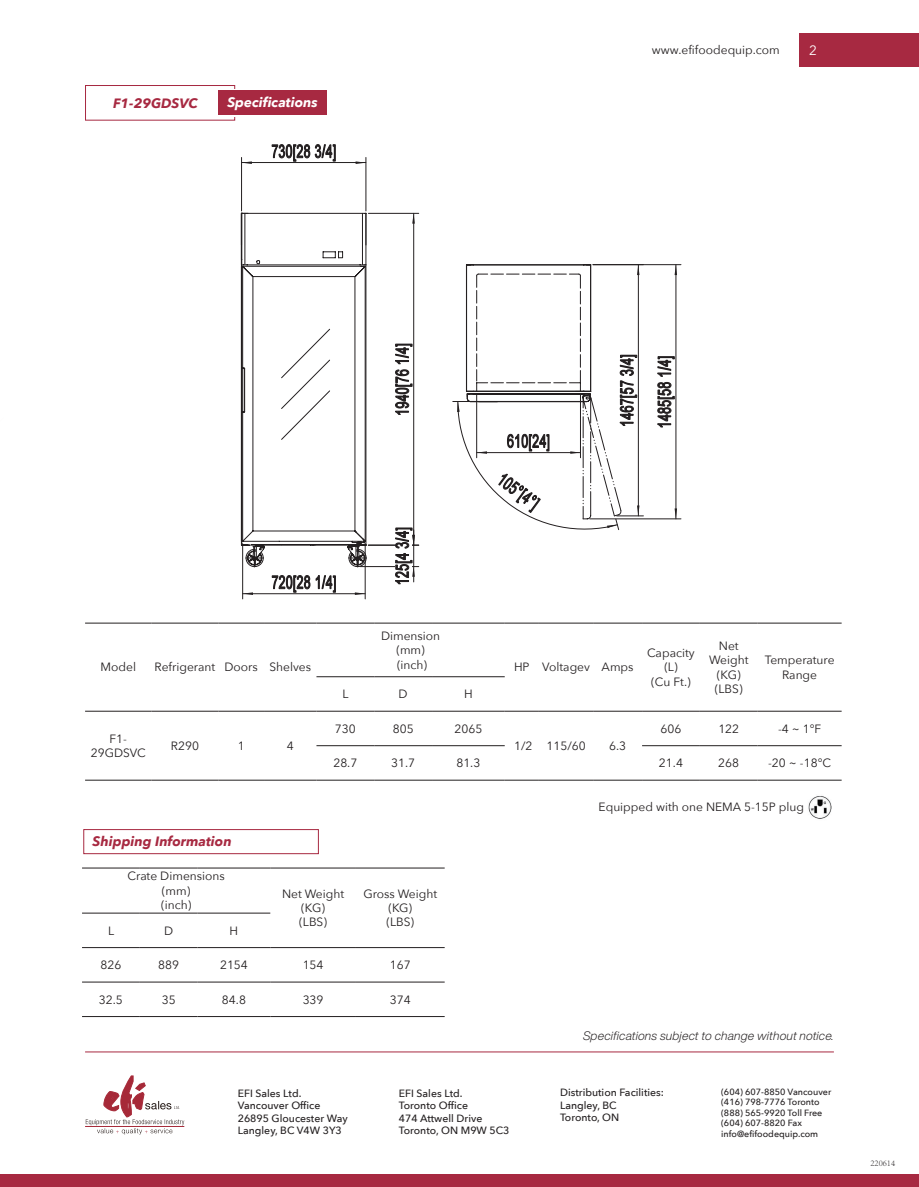
<style>
.page{position:relative;width:919px;height:1187px;background:#fff}
.page>*{position:absolute;margin:0;border:0;box-sizing:border-box;transform-origin:0 0}
.t1{font:italic 700 13.5px "Avenir Next";color:#a72941}
.t2{font:italic 700 13.5px "Avenir Next";color:#fff}
.t3{font:13.5px "Avenir Next";color:#fff}
.t4{font:12px/14.4px "Avenir Next";color:#231f20;text-align:center}
.t5{font:italic 300 12px "Helvetica Now Display";letter-spacing:.02em;color:#231f20}
.t6{font:500 10.5px/12.6px "Avenir Next";color:#231f20}
.t7{font:500 9px/10.5px "Avenir Next";color:#231f20}
.t8{font:300 9px "Adobe Song Std";color:#231f20}
</style>
<div class="page">
<div style="left:0;top:1174px;width:918px;height:12px;background:#a72941"></div>
<hr style="left:85px;top:1051px;width:748px;height:1px;background:#a72941">
<div style="left:799px;top:33px;width:119px;height:34px;background:#a72941"></div>
<div style="left:85px;top:85px;width:150px;height:36px;border:1px solid #a72941"></div>
<div style="left:87px;top:89px;width:162px;height:27px;background:#fff"></div>
<div style="left:218px;top:91px;width:109px;height:24px;background:#a72941"></div>
<hr style="left:85px;top:622px;width:66px;height:1px;background:#231f20">
<hr style="left:151px;top:622px;width:67px;height:1px;background:#231f20">
<hr style="left:218px;top:622px;width:46px;height:1px;background:#231f20">
<hr style="left:264px;top:622px;width:52px;height:1px;background:#231f20">
<hr style="left:316px;top:622px;width:58px;height:1px;background:#231f20">
<hr style="left:374px;top:622px;width:58px;height:1px;background:#231f20">
<hr style="left:432px;top:622px;width:72px;height:1px;background:#231f20">
<hr style="left:504px;top:622px;width:35px;height:1px;background:#231f20">
<hr style="left:539px;top:622px;width:54px;height:1px;background:#231f20">
<hr style="left:593px;top:622px;width:49px;height:1px;background:#231f20">
<hr style="left:642px;top:622px;width:57px;height:1px;background:#231f20">
<hr style="left:699px;top:622px;width:58px;height:1px;background:#231f20">
<hr style="left:757px;top:622px;width:84px;height:1px;background:#231f20">
<hr style="left:316px;top:676px;width:58px;height:1px;background:#231f20">
<hr style="left:374px;top:676px;width:58px;height:1px;background:#231f20">
<hr style="left:432px;top:676px;width:72px;height:1px;background:#231f20">
<hr style="left:85px;top:711px;width:66px;height:1px;background:#231f20">
<hr style="left:151px;top:711px;width:67px;height:1px;background:#231f20">
<hr style="left:218px;top:711px;width:46px;height:1px;background:#231f20">
<hr style="left:264px;top:711px;width:52px;height:1px;background:#231f20">
<hr style="left:316px;top:711px;width:58px;height:1px;background:#231f20">
<hr style="left:374px;top:711px;width:58px;height:1px;background:#231f20">
<hr style="left:432px;top:711px;width:72px;height:1px;background:#231f20">
<hr style="left:504px;top:711px;width:35px;height:1px;background:#231f20">
<hr style="left:539px;top:711px;width:54px;height:1px;background:#231f20">
<hr style="left:593px;top:711px;width:49px;height:1px;background:#231f20">
<hr style="left:642px;top:711px;width:57px;height:1px;background:#231f20">
<hr style="left:699px;top:711px;width:58px;height:1px;background:#231f20">
<hr style="left:757px;top:711px;width:84px;height:1px;background:#231f20">
<hr style="left:316px;top:745px;width:58px;height:1px;background:#231f20">
<hr style="left:374px;top:745px;width:58px;height:1px;background:#231f20">
<hr style="left:432px;top:745px;width:72px;height:1px;background:#231f20">
<hr style="left:642px;top:745px;width:57px;height:1px;background:#231f20">
<hr style="left:699px;top:745px;width:58px;height:1px;background:#231f20">
<hr style="left:757px;top:745px;width:84px;height:1px;background:#231f20">
<hr style="left:85px;top:779px;width:66px;height:1px;background:#231f20">
<hr style="left:151px;top:779px;width:67px;height:1px;background:#231f20">
<hr style="left:218px;top:779px;width:46px;height:1px;background:#231f20">
<hr style="left:264px;top:779px;width:52px;height:1px;background:#231f20">
<hr style="left:316px;top:779px;width:58px;height:1px;background:#231f20">
<hr style="left:374px;top:779px;width:58px;height:1px;background:#231f20">
<hr style="left:432px;top:779px;width:72px;height:1px;background:#231f20">
<hr style="left:504px;top:779px;width:35px;height:1px;background:#231f20">
<hr style="left:539px;top:779px;width:54px;height:1px;background:#231f20">
<hr style="left:593px;top:779px;width:49px;height:1px;background:#231f20">
<hr style="left:642px;top:779px;width:57px;height:1px;background:#231f20">
<hr style="left:699px;top:779px;width:58px;height:1px;background:#231f20">
<hr style="left:757px;top:779px;width:84px;height:1px;background:#231f20">
<svg style="left:242px;top:161px;width:10px;height:3px"></svg>
<hr style="left:241px;top:157px;width:1px;height:54px;background:#231f20">
<svg style="left:272px;top:144px;width:60px;height:18px"></svg>
<svg style="left:332px;top:144px;width:87px;height:69px"></svg>
<hr style="left:589px;top:518px;width:92px;height:1px;background:#231f20">
<hr style="left:593px;top:264px;width:88px;height:1px;background:#231f20">
<svg style="left:541px;top:264px;width:136px;height:256px"></svg>
<svg style="left:415px;top:213px;width:126px;height:116px"></svg>
<hr style="left:242px;top:543px;width:1px;height:56px;background:#231f20">
<hr style="left:365px;top:543px;width:1px;height:56px;background:#231f20">
<svg style="left:241px;top:213px;width:174px;height:382px"></svg>
<svg style="left:281px;top:329px;width:340px;height:263px"></svg>
<hr style="left:85px;top:1126px;width:99px;height:1px;background:#a62938">
<svg style="left:86px;top:1075px;width:98px;height:59px"></svg>
<hr style="left:82px;top:867px;width:58px;height:1px;background:#231f20">
<hr style="left:140px;top:867px;width:57px;height:1px;background:#231f20">
<hr style="left:197px;top:867px;width:73px;height:1px;background:#231f20">
<hr style="left:270px;top:867px;width:86px;height:1px;background:#231f20">
<hr style="left:356px;top:867px;width:88px;height:1px;background:#231f20">
<hr style="left:82px;top:912px;width:58px;height:1px;background:#231f20">
<hr style="left:140px;top:912px;width:57px;height:1px;background:#231f20">
<hr style="left:197px;top:912px;width:73px;height:1px;background:#231f20">
<hr style="left:82px;top:947px;width:58px;height:1px;background:#231f20">
<hr style="left:140px;top:947px;width:57px;height:1px;background:#231f20">
<hr style="left:197px;top:947px;width:73px;height:1px;background:#231f20">
<hr style="left:270px;top:947px;width:86px;height:1px;background:#231f20">
<hr style="left:356px;top:947px;width:88px;height:1px;background:#231f20">
<hr style="left:82px;top:981px;width:58px;height:1px;background:#231f20">
<hr style="left:140px;top:981px;width:57px;height:1px;background:#231f20">
<hr style="left:197px;top:981px;width:73px;height:1px;background:#231f20">
<hr style="left:270px;top:981px;width:86px;height:1px;background:#231f20">
<hr style="left:356px;top:981px;width:88px;height:1px;background:#231f20">
<hr style="left:82px;top:1016px;width:58px;height:1px;background:#231f20">
<hr style="left:140px;top:1016px;width:57px;height:1px;background:#231f20">
<hr style="left:197px;top:1016px;width:73px;height:1px;background:#231f20">
<hr style="left:270px;top:1016px;width:86px;height:1px;background:#231f20">
<hr style="left:356px;top:1016px;width:88px;height:1px;background:#231f20">
<div style="left:83px;top:829px;width:236px;height:25px;background:#fff;border:1px solid #a72941"></div>
<img style="left:808px;top:796px;width:24px;height:23px">
<p class="t1" style="left:113px;top:91px;width:86px">F1-29GDSVC</p>
<p class="t2" style="left:227px;top:91px;width:92px">Specifications</p>
<p class="t4" style="left:652px;top:42px;width:129px">www.efifoodequip.com</p>
<p class="t3" style="left:809px;top:38px;width:9px">2</p>
<p class="t4" style="left:100px;top:659px;width:37px">Model</p>
<p class="t4" style="left:155px;top:659px;width:158px">Refrigerant Doors Shelves</p>
<p class="t4" style="left:91px;top:730px;width:56px">F1-<br>29GDSVC</p>
<p class="t4" style="left:171px;top:738px;width:30px">R290</p>
<p class="t4" style="left:238px;top:738px;width:8px">1</p>
<p class="t4" style="left:287px;top:738px;width:8px">4</p>
<p class="t1" style="left:93px;top:830px;width:140px">Shipping Information</p>
<p class="t4" style="left:381px;top:628px;width:61px">Dimension (mm) (inch)</p>
<p class="t4" style="left:342px;top:686px;width:8px">L</p>
<p class="t4" style="left:398px;top:686px;width:11px">D</p>
<p class="t4" style="left:464px;top:686px;width:10px">H</p>
<p class="t4" style="left:335px;top:720px;width:22px">730</p>
<p class="t4" style="left:392px;top:720px;width:22px">805</p>
<p class="t4" style="left:454px;top:720px;width:29px">2065</p>
<p class="t4" style="left:514px;top:659px;width:121px">HP Voltagev Amps</p>
<p class="t4" style="left:514px;top:738px;width:73px">1/2 115/60</p>
<p class="t4" style="left:609px;top:738px;width:19px">6.3</p>
<p class="t4" style="left:647px;top:645px;width:49px">Capacity (L)<br>(Cu Ft.)</p>
<p class="t4" style="left:709px;top:638px;width:41px">Net<br>Weight (KG) (LBS)</p>
<p class="t4" style="left:764px;top:652px;width:71px">Temperature<br>Range</p>
<p class="t4" style="left:660px;top:720px;width:22px">606</p>
<p class="t4" style="left:718px;top:720px;width:22px">122</p>
<p class="t4" style="left:778px;top:720px;width:45px">-4 ~ 1°F</p>
<p class="t4" style="left:333px;top:755px;width:25px">28.7</p>
<p class="t4" style="left:391px;top:755px;width:25px">31.7</p>
<p class="t4" style="left:456px;top:755px;width:25px">81.3</p>
<p class="t4" style="left:659px;top:755px;width:25px">21.4</p>
<p class="t4" style="left:718px;top:755px;width:22px">268</p>
<p class="t4" style="left:768px;top:755px;width:64px">-20 ~ -18°C</p>
<p class="t4" style="left:598px;top:798px;width:207px">Equipped with one NEMA 5-15P plug</p>
<p class="t4" style="left:127px;top:868px;width:99px">Crate Dimensions (mm)<br>(inch)</p>
<p class="t4" style="left:282px;top:885px;width:64px">Net Weight (KG)<br>(LBS)</p>
<p class="t4" style="left:363px;top:885px;width:75px">Gross Weight (KG)<br>(LBS)</p>
<p class="t4" style="left:108px;top:922px;width:8px">L</p>
<p class="t4" style="left:164px;top:922px;width:11px">D</p>
<p class="t4" style="left:230px;top:922px;width:10px">H</p>
<p class="t4" style="left:100px;top:957px;width:22px">826</p>
<p class="t4" style="left:158px;top:957px;width:22px">889</p>
<p class="t4" style="left:220px;top:957px;width:29px">2154</p>
<p class="t4" style="left:303px;top:957px;width:22px">154</p>
<p class="t4" style="left:390px;top:957px;width:22px">167</p>
<p class="t4" style="left:99px;top:991px;width:25px">32.5</p>
<p class="t4" style="left:162px;top:991px;width:15px">35</p>
<p class="t4" style="left:222px;top:991px;width:25px">84.8</p>
<p class="t4" style="left:303px;top:991px;width:22px">339</p>
<p class="t4" style="left:390px;top:991px;width:22px">374</p>
<p class="t6" style="left:238px;top:1086px;width:111px">EFI Sales Ltd.<br>Vancouver Office<br>26895 Gloucester Way<br>Langley, BC V4W 3Y3</p>
<p class="t6" style="left:399px;top:1086px;width:112px">EFI Sales Ltd.<br>Toronto Office<br>474 Attwell Drive<br>Toronto, ON M9W 5C3</p>
<p class="t5" style="left:583px;top:1027px;width:252px">Specifications subject to change without notice.</p>
<p class="t6" style="left:560px;top:1085px;width:105px">Distribution Facilities:<br>Langley, BC<br>Toronto, ON</p>
<p class="t7" style="left:721px;top:1086px;width:112px">(604) 607-8850 Vancouver (416) 798-7776 Toronto (888) 565-9920 Toll Free (604) 607-8820 Fax info@efifoodequip.com</p>
<p class="t8" style="left:870px;top:1157px;width:26px">220614</p>
</div>
